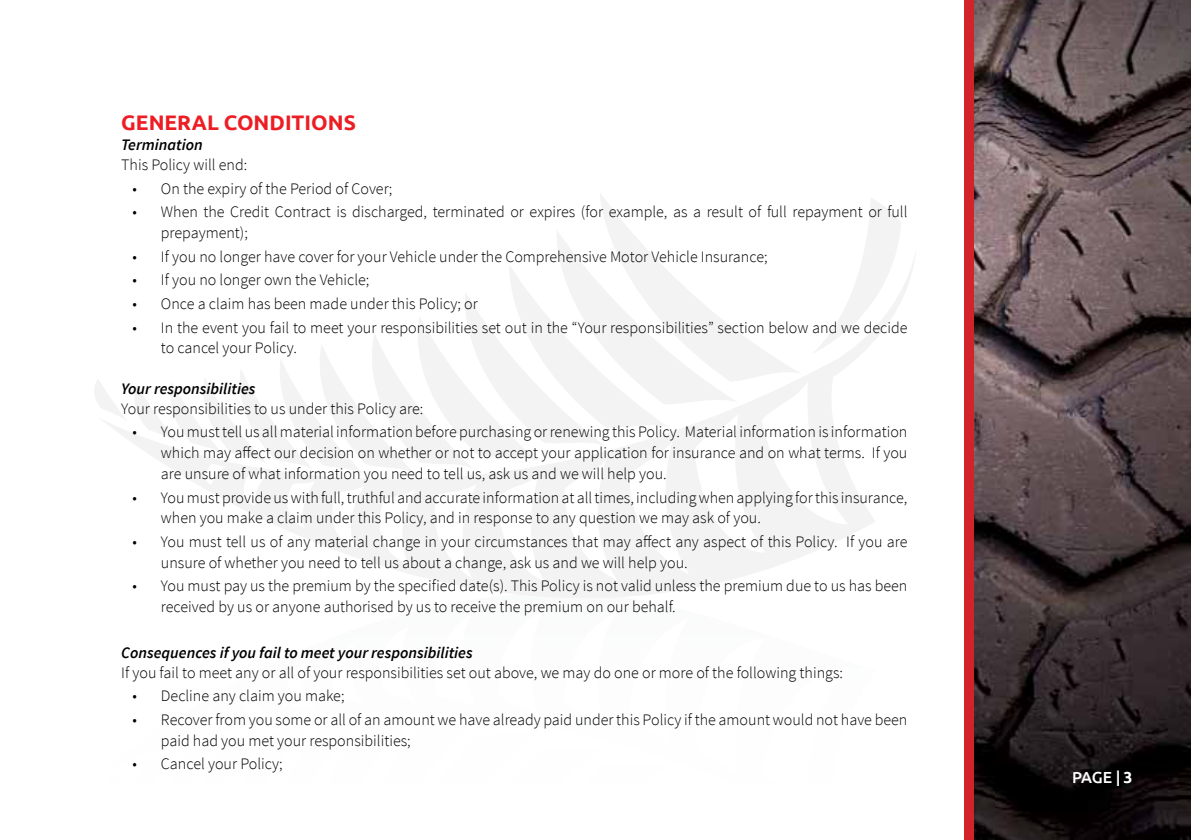
<style>
.page{position:relative;width:1191px;height:840px;background:#fff}
.page>*{position:absolute;margin:0;border:0;box-sizing:border-box;transform-origin:0 0}
.t1{font:700 21px "Ubuntu";color:#ed1d24}
.t2{font:300 16px/20.8px "Source Sans Pro";color:#000}
.t3{font:italic 600 16px "Source Sans Pro";color:#000}
.t4{font:500 16px "Ubuntu";color:#fff}
.s1{font-weight:700}
</style>
<div class="page">
<div style="left:964px;top:0;width:227px;height:839px;background:#d2232a"></div>
<svg style="left:95px;top:194px;width:820px;height:404px"></svg>
<img style="left:974px;top:0;width:217px;height:839px">
<h1 class="t1" style="left:121px;top:109px;width:236px">GENERAL CONDITIONS</h1>
<p class="t3" style="left:121px;top:134px;width:83px">Termination</p>
<p class="t2" style="left:121px;top:154px;width:128px">This Policy will end:</p>
<p class="t2" style="left:132px;top:178px;width:261px">• On the expiry of the Period of Cover;</p>
<p class="t2" style="left:161px;top:201px;width:748px;text-indent:-28px">• When the Credit Contract is discharged, terminated or expires (for example, as a result of full repayment or full prepayment);</p>
<p class="t2" style="left:132px;top:246px;width:636px">• If you no longer have cover for your Vehicle under the Comprehensive Motor Vehicle Insurance;</p>
<p class="t2" style="left:132px;top:269px;width:238px">• If you no longer own the Vehicle;</p>
<p class="t2" style="left:132px;top:293px;width:347px">• Once a claim has been made under this Policy; or</p>
<p class="t2" style="left:161px;top:317px;width:748px;text-indent:-28px">• In the event you fail to meet your responsibilities set out in the “Your responsibilities” section below and we decide to cancel your Policy.</p>
<p class="t3" style="left:121px;top:378px;width:136px">Your responsibilities</p>
<p class="t2" style="left:121px;top:397px;width:304px">Your responsibilities to us under this Policy are:</p>
<p class="t2" style="left:161px;top:421px;width:748px;text-align:justify;text-indent:-28px">• You must tell us all material information before purchasing or renewing this Policy. Material information is information which may affect our decision on whether or not to accept your application for insurance and on what terms. If you are unsure of what information you need to tell us, ask us and we will help you.</p>
<p class="t2" style="left:161px;top:486px;width:748px;text-indent:-28px">• You must provide us with full, truthful and accurate information at all times, including when applying for this insurance, when you make a claim under this Policy, and in response to any question we may ask of you.</p>
<p class="t2" style="left:161px;top:531px;width:748px;text-indent:-28px">• You must tell us of any material change in your circumstances that may affect any aspect of this Policy. If you are unsure of whether you need to tell us about a change, ask us and we will help you.</p>
<p class="t2" style="left:161px;top:575px;width:748px;text-indent:-28px">• You must pay us the premium by the specified date(s). This Policy is not valid unless the premium due to us has been received by us or anyone authorised by us to receive the premium on our behalf.</p>
<p class="t3" style="left:121px;top:641px;width:353px">Consequences if you fail to meet your responsibilities</p>
<p class="t2" style="left:121px;top:661px;width:723px">If you fail to meet any or all of your responsibilities set out above, we may do one or more of the following things:</p>
<p class="t2" style="left:133px;top:685px;width:213px">• Decline any claim you make;</p>
<p class="t2" style="left:161px;top:708px;width:748px;text-indent:-28px">• Recover from you some or all of an amount we have already paid under this Policy if the amount would not have been paid had you met your responsibilities;</p>
<p class="t2" style="left:133px;top:753px;width:152px">• Cancel your Policy;</p>
<p class="t4" style="left:1072px;top:766px;width:62px">PAGE | <span class="s1">3</span></p>
</div>
